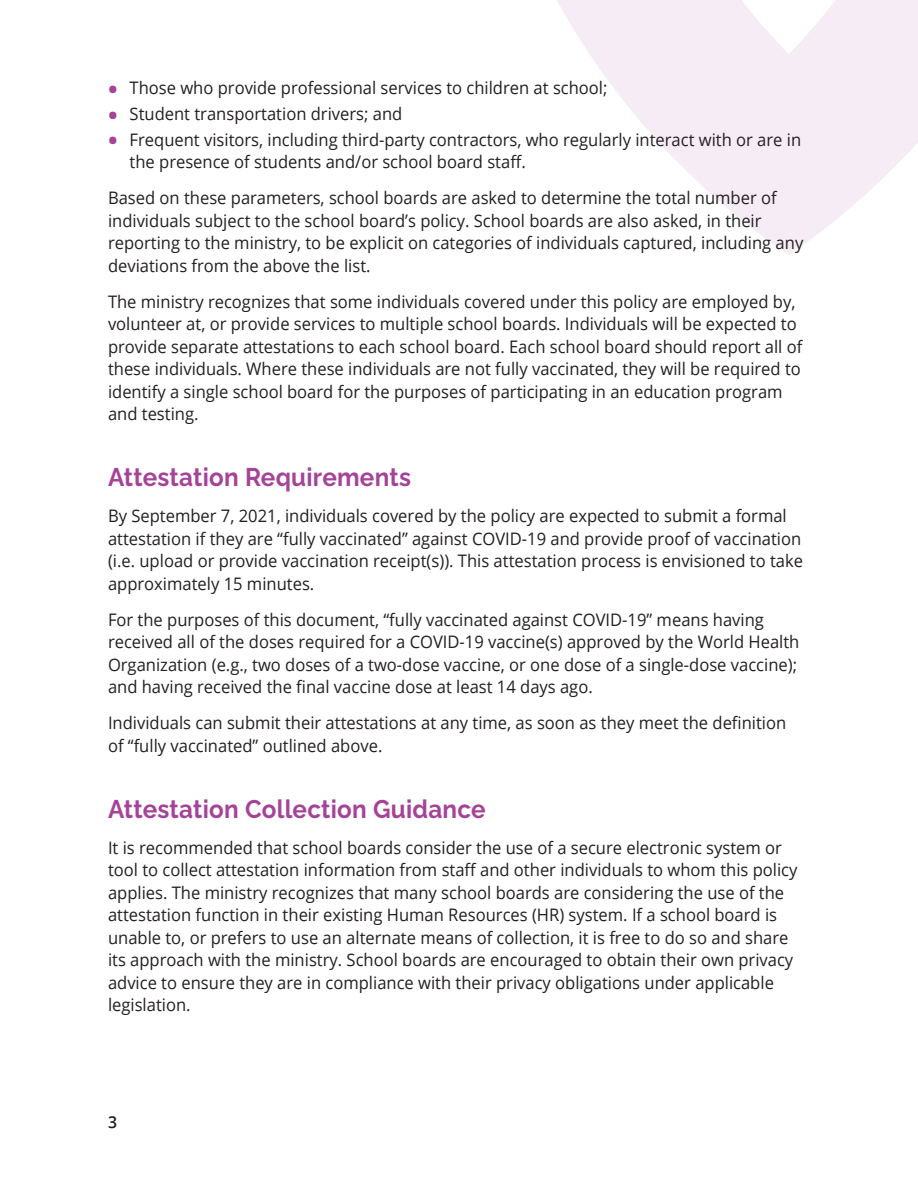
<style>
.page{position:relative;width:918px;height:1188px;background:#fff}
.page>*{position:absolute;margin:0;border:0;box-sizing:border-box;transform-origin:0 0}
.t1{font:700 25.5px "Raleway";letter-spacing:.01em;color:#a54399;scale:.95 1}
.t2{font:17.25px/22.5px "Open Sans";color:#231f20;scale:.96 1}
.t3{font:600 16.5px "Open Sans";color:#231f20;scale:.96 1}
.s1{font-weight:700;font-size:24px;color:#a54399}
</style>
<div class="page">
<svg style="left:557px;top:0;width:361px;height:255px;fill:#f6ecf5"></svg>
<p class="t2" style="left:108px;top:76px;width:522px"><span class="s1">•</span> Those who provide professional services to children at school;</p>
<p class="t2" style="left:108px;top:102px;width:308px"><span class="s1">•</span> Student transportation drivers; and</p>
<p class="t2" style="left:130px;top:128px;width:701px;text-indent:-22px"><span class="s1">•</span> Frequent visitors, including third-party contractors, who regularly interact with or are in the presence of students and/or school board staff.</p>
<p class="t2" style="left:108px;top:186px;width:726px">Based on these parameters, school boards are asked to determine the total number of individuals subject to the school board’s policy. School boards are also asked, in their reporting to the ministry, to be explicit on categories of individuals captured, including any deviations from the above the list.</p>
<p class="t2" style="left:108px;top:290px;width:725px">The ministry recognizes that some individuals covered under this policy are employed by, volunteer at, or provide services to multiple school boards. Individuals will be expected to provide separate attestations to each school board. Each school board should report all of these individuals. Where these individuals are not fully vaccinated, they will be required to identify a single school board for the purposes of participating in an education program and testing.</p>
<h2 class="t1" style="left:108px;top:457px;width:320px">Attestation Requirements</h2>
<p class="t2" style="left:108px;top:504px;width:725px">By September 7, 2021, individuals covered by the policy are expected to submit a formal attestation if they are “fully vaccinated” against COVID-19 and provide proof of vaccination (i.e. upload or provide vaccination receipt(s)). This attestation process is envisioned to take approximately 15 minutes.</p>
<p class="t2" style="left:108px;top:608px;width:722px">For the purposes of this document, “fully vaccinated against COVID-19” means having received all of the doses required for a COVID-19 vaccine(s) approved by the World Health Organization (e.g., two doses of a two-dose vaccine, or one dose of a single-dose vaccine); and having received the final vaccine dose at least 14 days ago.</p>
<p class="t2" style="left:108px;top:711px;width:708px">Individuals can submit their attestations at any time, as soon as they meet the definition of “fully vaccinated” outlined above.</p>
<h2 class="t1" style="left:108px;top:789px;width:399px">Attestation Collection Guidance</h2>
<p class="t2" style="left:108px;top:836px;width:720px">It is recommended that school boards consider the use of a secure electronic system or tool to collect attestation information from staff and other individuals to whom this policy applies. The ministry recognizes that many school boards are considering the use of the attestation function in their existing Human Resources (HR) system. If a school board is unable to, or prefers to use an alternate means of collection, it is free to do so and share its approach with the ministry. School boards are encouraged to obtain their own privacy advice to ensure they are in compliance with their privacy obligations under applicable legislation.</p>
<p class="t3" style="left:108px;top:1110px;width:11px">3</p>
</div>
